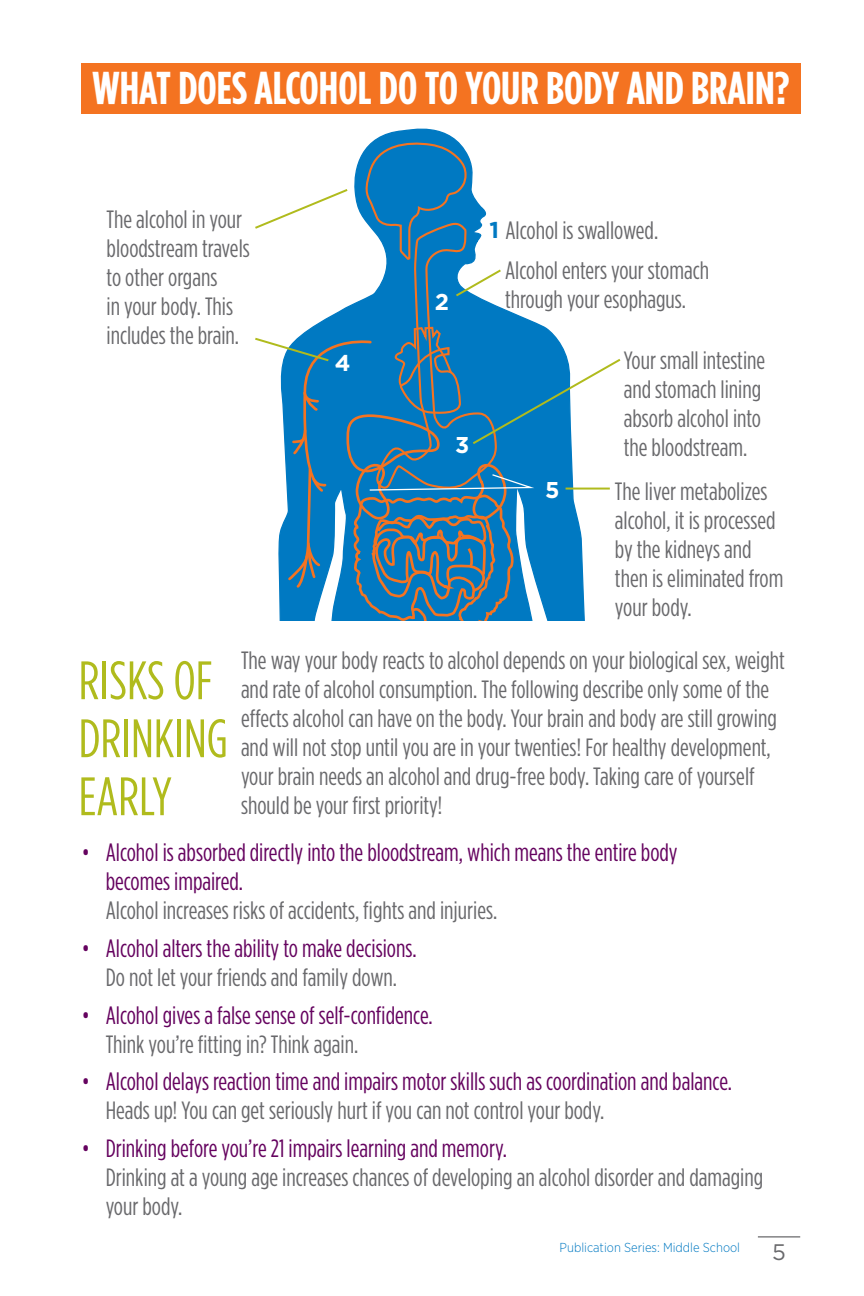
<style>
.page{position:relative;width:864px;height:1296px;background:#fff}
.page>*{position:absolute;margin:0;border:0;box-sizing:border-box;transform-origin:0 0}
.t1{font:54px/58px "Gotham Condensed";color:#b0bb1d}
.Body_text{font:700 46px "Gotham Condensed";color:#fff}
.Body_text-2{font:25px/29px "Gotham Condensed";color:#69696c}
.Body_text-3{font:25px/29px "Gotham Condensed";color:#65035f}
.t2{font:700 22.8px "Gotham";color:#fff}
.bullet{font:22.4px "Gotham";color:#69696c}
.t3{font:300 13px "Gotham Narrow";color:#0079c2}
.s1{font-family:"Gotham";font-weight:700;font-size:22.8px;color:#0079c2}
</style>
<div class="page">
<hr style="left:758px;top:1236px;width:42px;height:2px;background:#69696c">
<div style="left:81px;top:63px;width:720px;height:51px;background:#f47321"></div>
<svg style="left:373px;top:128px;width:85px;height:13px"></svg>
<svg style="left:255px;top:141px;width:366px;height:480px"></svg>
<hr style="left:566px;top:488px;width:44px;height:2px;background:#b0bb1d">
<p class="Body_text" style="left:93px;top:61px;width:698px">WHAT DOES ALCOHOL DO TO YOUR BODY AND BRAIN?</p>
<p class="Body_text-2" style="left:107px;top:204px;width:145px">The alcohol in your bloodstream travels to other organs<br>in your body. This includes the brain.</p>
<p class="t2" style="left:335px;top:349px;width:17px">4</p>
<p class="t2" style="left:435px;top:288px;width:16px">2</p>
<p class="t2" style="left:455px;top:432px;width:16px">3</p>
<p class="Body_text-2" style="left:490px;top:216px;width:170px"><span class="s1">1</span> Alcohol is swallowed.</p>
<p class="Body_text-2" style="left:505px;top:256px;width:206px">Alcohol enters your stomach through your esophagus.</p>
<p class="Body_text-2" style="left:624px;top:345px;width:143px">Your small intestine and stomach lining absorb alcohol into the bloodstream.</p>
<p class="t2" style="left:545px;top:476px;width:16px">5</p>
<p class="Body_text-2" style="left:615px;top:476px;width:170px">The liver metabolizes alcohol, it is processed by the kidneys and then is eliminated from your body.</p>
<p class="Body_text-2" style="left:241px;top:646px;width:545px">The way your body reacts to alcohol depends on your biological sex, weight and rate of alcohol consumption. The following describe only some of the effects alcohol can have on the body. Your brain and body are still growing and will not stop until you are in your twenties! For healthy development, your brain needs an alcohol and drug-free body. Taking care of yourself should be your first priority!</p>
<p class="Body_text-3" style="left:106px;top:838px;width:574px;text-indent:-24px">• Alcohol is absorbed directly into the bloodstream, which means the entire body becomes impaired.</p>
<p class="Body_text-2" style="left:106px;top:896px;width:393px">Alcohol increases risks of accidents, fights and injuries.</p>
<p class="Body_text-3" style="left:82px;top:933px;width:336px">• Alcohol alters the ability to make decisions.</p>
<p class="Body_text-2" style="left:106px;top:962px;width:293px">Do not let your friends and family down.</p>
<p class="Body_text-3" style="left:82px;top:1000px;width:352px">• Alcohol gives a false sense of self-confidence.</p>
<p class="Body_text-2" style="left:106px;top:1029px;width:254px">Think you’re fitting in? Think again.</p>
<p class="Body_text-3" style="left:82px;top:1067px;width:652px">• Alcohol delays reaction time and impairs motor skills such as coordination and balance.</p>
<p class="Body_text-2" style="left:106px;top:1096px;width:500px">Heads up! You can get seriously hurt if you can not control your body.</p>
<p class="Body_text-3" style="left:82px;top:1133px;width:427px">• Drinking before you’re 21 impairs learning and memory.</p>
<p class="Body_text-2" style="left:106px;top:1162px;width:659px">Drinking at a young age increases chances of developing an alcohol disorder and damaging your body.</p>
<p class="t1" style="left:79px;top:651px;width:151px">RISKS OF<br>DRINKING<br>EARLY</p>
<p class="t3" style="left:560px;top:1240px;width:182px">Publication Series: Middle School</p>
<p class="bullet" style="left:772px;top:1240px;width:15px">5</p>
</div>
